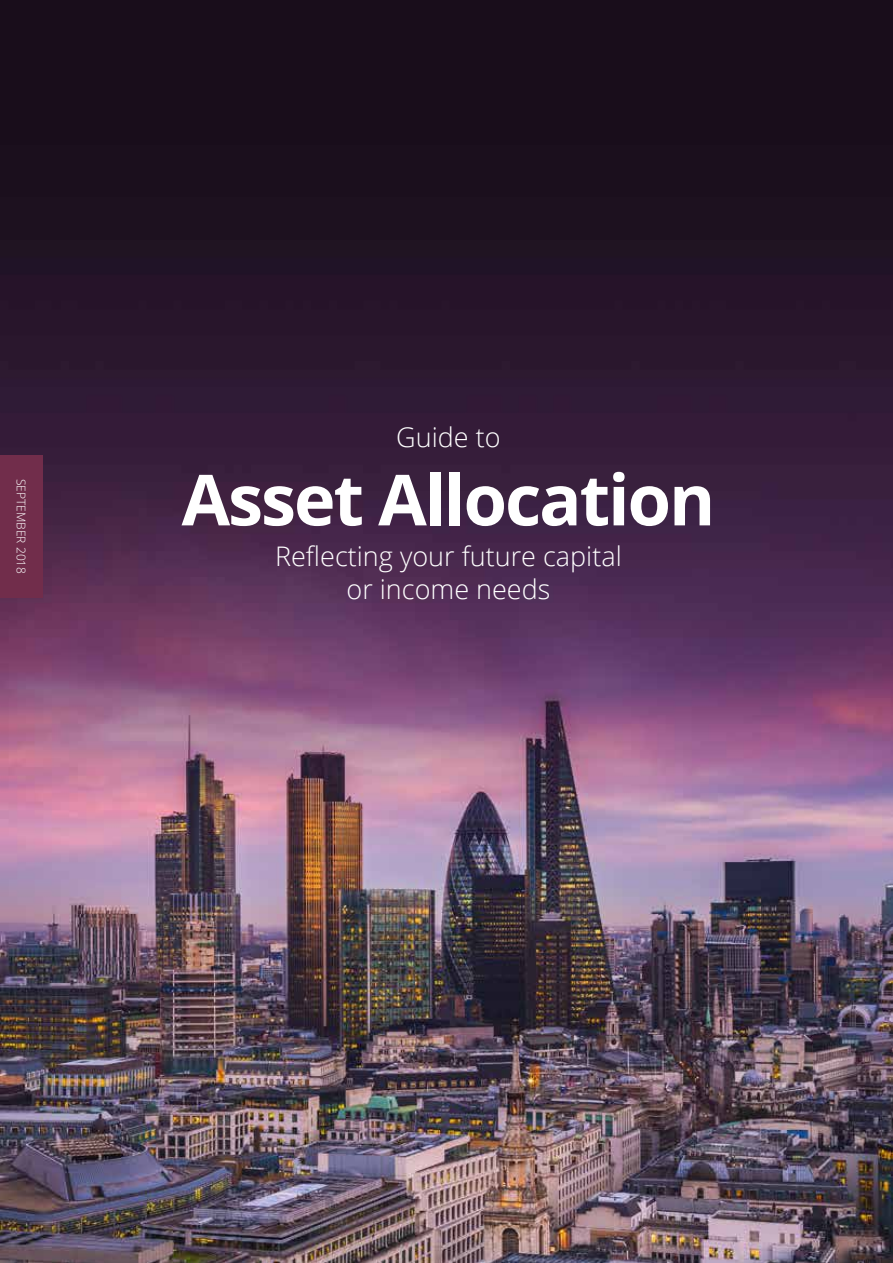
<style>
.page{position:relative;width:893px;height:1263px;background:#fff}
.page>*{position:absolute;margin:0;border:0;box-sizing:border-box;transform-origin:0 0}
.t1{font:700 70.5px "Open Sans";letter-spacing:-.03em;color:#fff}
.t2{font:300 27px/33px "Open Sans";color:#fff;text-align:center}
.t3{font:300 12px "Open Sans";color:#fff}
</style>
<div class="page">
<img style="left:0;top:0;width:893px;height:1263px">
<div style="left:0;top:455px;width:43px;height:143px;background:#712d4b"></div>
<p class="t3" style="left:29px;top:479px;width:97px;rotate:90deg">SEPTEMBER 2018</p>
<p class="t2" style="left:396px;top:420px;width:106px">Guide to</p>
<h1 class="t1" style="left:182px;top:450px;width:535px">Asset Allocation</h1>
<p class="t2" style="left:275px;top:539px;width:348px">Reflecting your future capital or income needs</p>
</div>
